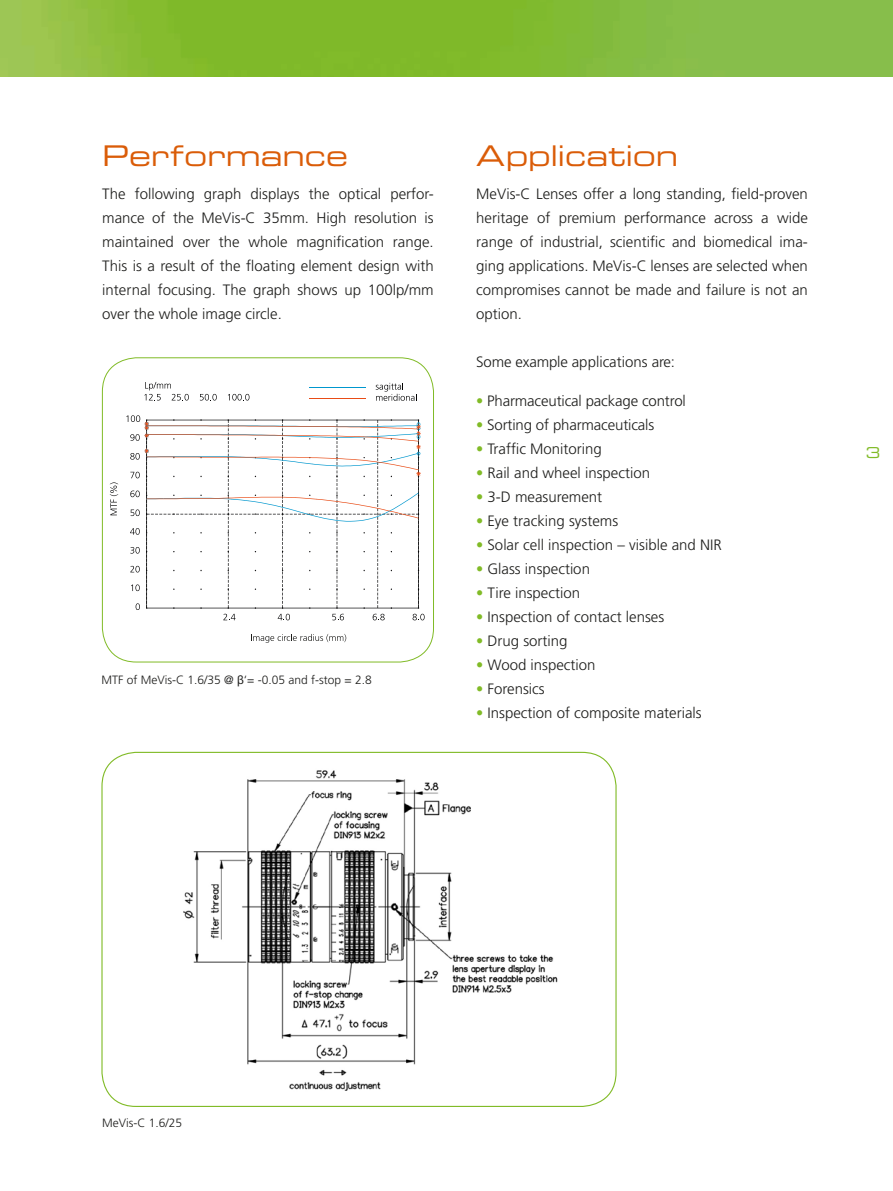
<style>
.page{position:relative;width:893px;height:1191px;background:#fff}
.page>*{position:absolute;margin:0;border:0;box-sizing:border-box;transform-origin:0 0}
.t1{font:28.5px "Eurostile LT Std Ex 2";letter-spacing:-.005em;color:#da5c08}
.t2{font:15px/24px "LINOS Frutiger 45 light";color:#1d1d1b;text-align:justify}
.t3{font:300 15px "Frutiger";letter-spacing:-.01em;color:#1d1d1b}
.t4{font:15px "Eurostile LT Std Ex 2";color:#81bb27}
.t5{font:12px "LINOS Frutiger 45 light";color:#1d1d1b}
.t6{font:300 12px "Frutiger";color:#1d1d1b}
.s1{font-family:"LINOS Frutiger 45 light";font-weight:400}
.s2{color:#81bb27}
.s3{font-family:"Frutiger";font-weight:300;color:#81bb27}
</style>
<div class="page">
<img style="left:0;top:0;width:893px;height:76px">
<svg style="left:228px;top:394px;width:21px;height:7px"></svg>
<svg style="left:200px;top:394px;width:17px;height:7px"></svg>
<svg style="left:144px;top:382px;width:45px;height:19px"></svg>
<svg style="left:376px;top:382px;width:41px;height:19px"></svg>
<hr style="left:310px;top:387px;width:56px;height:1px;background:#0097ce">
<hr style="left:310px;top:398px;width:56px;height:1px;background:#e84c16">
<svg style="left:110px;top:482px;width:8px;height:33px"></svg>
<svg style="left:126px;top:415px;width:299px;height:205px"></svg>
<svg style="left:251px;top:634px;width:95px;height:9px"></svg>
<div style="left:102px;top:357px;width:332px;height:305px;border:1px solid #81bb27;border-radius:34px"></div>
<img style="left:183px;top:770px;width:375px;height:321px">
<h1 class="t1" style="left:102px;top:136px;width:247px">Performance</h1>
<p class="t2" style="left:102px;top:182px;width:333px">The following graph displays the optical perfor&shy;mance of the MeVis-C 35mm. High resolution is maintained over the whole magnification range.<br>This is a result of the floating element design with internal focusing. The graph shows up 100lp/mm over the whole image circle.</p>
<p class="t5" style="left:101px;top:673px;width:272px">MTF of MeVis-C 1.6/35 @ β‘= -0.05 and f-stop = 2.8</p>
<h1 class="t1" style="left:476px;top:136px;width:204px">Application</h1>
<p class="t2" style="left:476px;top:182px;width:333px">MeVis-C Lenses offer a long standing, field-proven heritage of premium performance across a wide range of industrial, scientific and biomedical ima&shy;ging applications. MeVis-C lenses are selected when compromises cannot be made and failure is not an option.</p>
<p class="t3" style="left:476px;top:353px;width:200px">Some example <span class="s1">applications</span> are:</p>
<p class="t3" style="left:476px;top:392px;width:211px"><span class="s2">•</span> Pharmaceutical package control</p>
<p class="t2" style="left:476px;top:413px;width:180px"><span class="s3">•</span> Sorting of pharmaceuticals</p>
<p class="t2" style="left:476px;top:437px;width:127px"><span class="s3">•</span> Traffic Monitoring</p>
<p class="t2" style="left:476px;top:461px;width:175px"><span class="s3">•</span> Rail and wheel inspection</p>
<p class="t2" style="left:476px;top:485px;width:127px"><span class="s3">•</span> 3-D measurement</p>
<p class="t2" style="left:476px;top:509px;width:144px"><span class="s3">•</span> Eye tracking systems</p>
<p class="t2" style="left:476px;top:533px;width:247px"><span class="s3">•</span> Solar cell inspection – visible and NIR</p>
<p class="t2" style="left:476px;top:557px;width:115px"><span class="s3">•</span> Glass inspection</p>
<p class="t2" style="left:476px;top:581px;width:105px"><span class="s3">•</span> Tire inspection</p>
<p class="t2" style="left:476px;top:605px;width:189px"><span class="s3">•</span> Inspection of contact lenses</p>
<p class="t2" style="left:476px;top:629px;width:93px"><span class="s3">•</span> Drug sorting</p>
<p class="t2" style="left:476px;top:653px;width:121px"><span class="s3">•</span> Wood inspection</p>
<p class="t2" style="left:476px;top:677px;width:70px"><span class="s3">•</span> Forensics</p>
<p class="t2" style="left:476px;top:701px;width:227px"><span class="s3">•</span> Inspection of composite materials</p>
<p class="t4" style="left:866px;top:442px;width:16px">3</p>
<p class="t6" style="left:102px;top:1115px;width:82px">MeVis-C 1.6/25</p>
</div>
